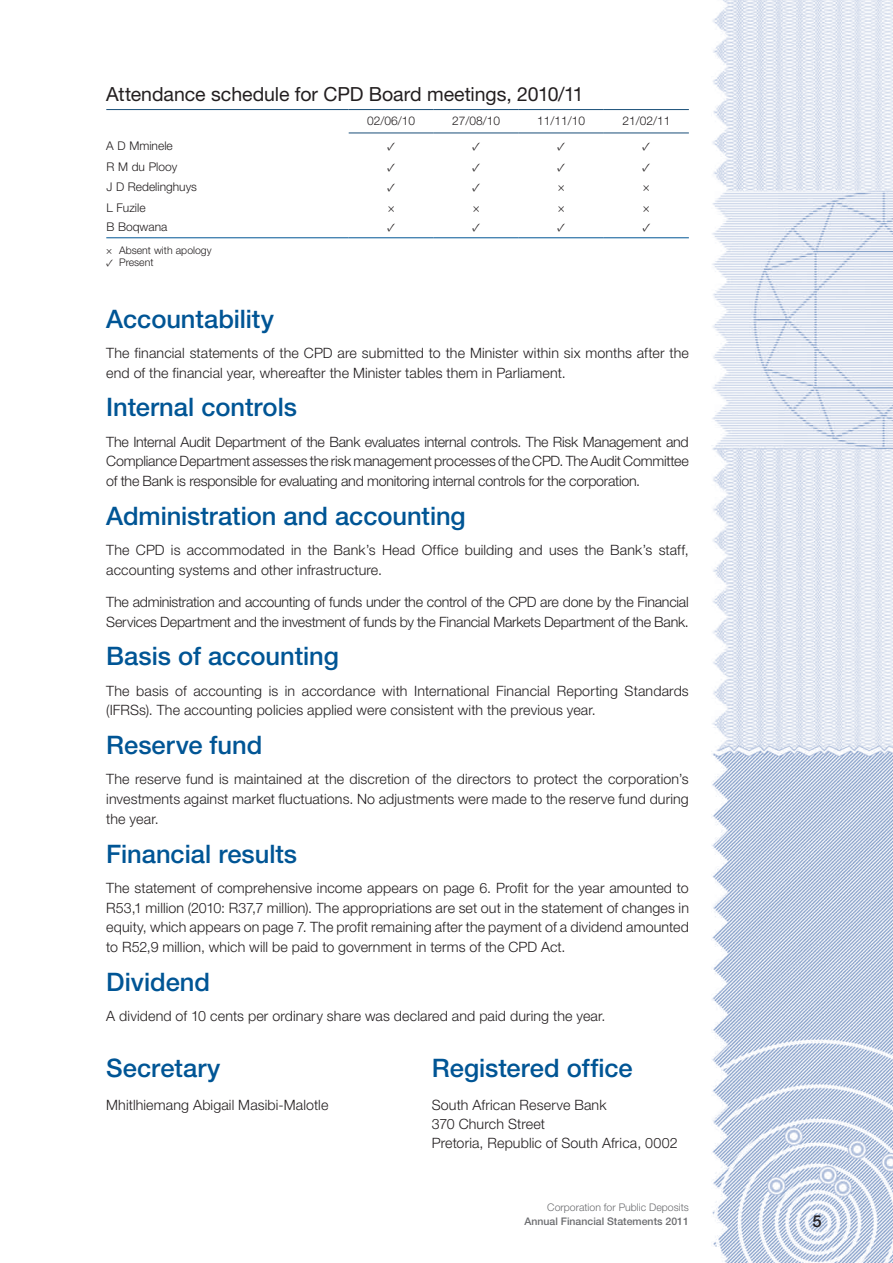
<style>
.page{position:relative;width:893px;height:1263px;background:#fff}
.page>*{position:absolute;margin:0;border:0;box-sizing:border-box;transform-origin:0 0}
.t1{font:500 25.5px "Helvetica Neue LT Pro";color:#005595}
.t2{font:19.5px "Helvetica Neue LT Pro";letter-spacing:-.005em;color:#231f20}
.t3{font:500 16.5px "Helvetica Neue LT Pro";color:#231f20}
.t4{font:300 14.25px/19.6px "Helvetica Neue LT Pro";letter-spacing:.005em;color:#231f20}
.t5{font:300 14.25px/19.6px "Helvetica Neue LT Pro";letter-spacing:-.015em;color:#231f20}
.t6{font:300 12px "Helvetica Neue LT Pro";color:#231f20}
.t7{font:12px "Minion Pro";color:#231f20}
.t8{font:500 10.5px "Helvetica Neue LT Pro";color:#6c6d70}
.t9{font:300 10.5px "Helvetica Neue LT Pro";color:#6c6d70}
.t10{font:300 10.5px "Helvetica Neue LT Pro";color:#231f20}
.s1{font-family:"Minion Pro";font-weight:400}
</style>
<div class="page">
<img style="left:711px;top:0;width:182px;height:1263px">
<hr style="left:106px;top:109px;width:243px;height:1px;background:#184e78">
<hr style="left:349px;top:109px;width:85px;height:1px;background:#184e78">
<hr style="left:434px;top:109px;width:85px;height:1px;background:#184e78">
<hr style="left:519px;top:109px;width:85px;height:1px;background:#184e78">
<hr style="left:604px;top:109px;width:85px;height:1px;background:#184e78">
<hr style="left:106px;top:237px;width:243px;height:1px;background:#005595">
<hr style="left:349px;top:237px;width:85px;height:1px;background:#005595">
<hr style="left:434px;top:237px;width:85px;height:1px;background:#005595">
<hr style="left:519px;top:237px;width:85px;height:1px;background:#005595">
<hr style="left:604px;top:237px;width:85px;height:1px;background:#005595">
<hr style="left:349px;top:133px;width:85px;height:1px;background:#184e78">
<hr style="left:434px;top:133px;width:85px;height:1px;background:#184e78">
<hr style="left:519px;top:133px;width:85px;height:1px;background:#184e78">
<hr style="left:604px;top:133px;width:85px;height:1px;background:#184e78">
<h2 class="t2" style="left:106px;top:82px;width:479px">Attendance schedule for CPD Board meetings, 2010/11</h2>
<p class="t6" style="left:367px;top:114px;width:50px">02/06/10</p>
<p class="t6" style="left:452px;top:114px;width:50px">27/08/10</p>
<p class="t6" style="left:537px;top:114px;width:50px">11/11/10</p>
<p class="t6" style="left:622px;top:114px;width:50px">21/02/11</p>
<p class="t6" style="left:106px;top:138px;width:68px">A D Mminele</p>
<p class="t7" style="left:387px;top:138px;width:10px">✓</p>
<p class="t7" style="left:472px;top:138px;width:10px">✓</p>
<p class="t7" style="left:557px;top:138px;width:10px">✓</p>
<p class="t7" style="left:642px;top:138px;width:10px">✓</p>
<p class="t6" style="left:106px;top:160px;width:73px">R M du Plooy</p>
<p class="t7" style="left:387px;top:159px;width:10px">✓</p>
<p class="t7" style="left:472px;top:159px;width:10px">✓</p>
<p class="t7" style="left:557px;top:159px;width:10px">✓</p>
<p class="t7" style="left:642px;top:159px;width:10px">✓</p>
<p class="t6" style="left:106px;top:179px;width:92px">J D Redelinghuys</p>
<p class="t7" style="left:387px;top:179px;width:10px">✓</p>
<p class="t7" style="left:472px;top:179px;width:10px">✓</p>
<p class="t7" style="left:558px;top:179px;width:8px">×</p>
<p class="t7" style="left:643px;top:179px;width:8px">×</p>
<p class="t6" style="left:106px;top:201px;width:41px">L Fuzile</p>
<p class="t7" style="left:388px;top:200px;width:8px">×</p>
<p class="t7" style="left:473px;top:200px;width:8px">×</p>
<p class="t7" style="left:558px;top:200px;width:8px">×</p>
<p class="t7" style="left:643px;top:200px;width:8px">×</p>
<p class="t6" style="left:106px;top:220px;width:63px">B Boqwana</p>
<p class="t7" style="left:387px;top:220px;width:10px">✓</p>
<p class="t7" style="left:472px;top:220px;width:10px">✓</p>
<p class="t7" style="left:557px;top:220px;width:10px">✓</p>
<p class="t7" style="left:642px;top:220px;width:10px">✓</p>
<p class="t10" style="left:106px;top:244px;width:107px"><span class="s1">×</span> Absent with apology</p>
<p class="t10" style="left:106px;top:256px;width:49px"><span class="s1">✓</span> Present</p>
<h1 class="t1" style="left:106px;top:303px;width:169px">Accountability</h1>
<p class="t4" style="left:106px;top:343px;width:584px">The financial statements of the CPD are submitted to the Minister within six months after the end of the financial year, whereafter the Minister tables them in Parliament.</p>
<h1 class="t1" style="left:106px;top:392px;width:192px">Internal controls</h1>
<p class="t4" style="left:106px;top:431px;width:584px;text-align:justify">The Internal Audit Department of the Bank evaluates internal controls. The Risk Management and Compliance Department assesses the risk management processes of the CPD. The Audit Committee of the Bank is responsible for evaluating and monitoring internal controls for the corporation.</p>
<h1 class="t1" style="left:106px;top:500px;width:361px">Administration and accounting</h1>
<p class="t4" style="left:106px;top:540px;width:584px">The CPD is accommodated in the Bank’s Head Office building and uses the Bank’s staff, accounting systems and other infrastructure.</p>
<p class="t5" style="left:106px;top:592px;width:584px">The administration and accounting of funds under the control of the CPD are done by the Financial<br>Services Department and the investment of funds by the Financial Markets Department of the Bank.</p>
<h1 class="t1" style="left:106px;top:641px;width:234px">Basis of accounting</h1>
<p class="t4" style="left:106px;top:680px;width:584px">The basis of accounting is in accordance with International Financial Reporting Standards (IFRSs). The accounting policies applied were consistent with the previous year.</p>
<h1 class="t1" style="left:106px;top:730px;width:158px">Reserve fund</h1>
<p class="t4" style="left:106px;top:769px;width:584px;text-align:justify">The reserve fund is maintained at the discretion of the directors to protect the corporation’s investments against market fluctuations. No adjustments were made to the reserve fund during the year.</p>
<h1 class="t1" style="left:106px;top:838px;width:192px">Financial results</h1>
<p class="t4" style="left:106px;top:878px;width:584px;text-align:justify">The statement of comprehensive income appears on page 6. Profit for the year amounted to R53,1 million (2010: R37,7 million). The appropriations are set out in the statement of changes in equity, which appears on page 7. The profit remaining after the payment of a dividend amounted to R52,9 million, which will be paid to government in terms of the CPD Act.</p>
<h1 class="t1" style="left:106px;top:966px;width:105px">Dividend</h1>
<p class="t4" style="left:106px;top:1006px;width:501px">A dividend of 10 cents per ordinary share was declared and paid during the year.</p>
<h1 class="t1" style="left:106px;top:1053px;width:116px">Secretary</h1>
<h1 class="t1" style="left:432px;top:1053px;width:202px">Registered office</h1>
<p class="t4" style="left:106px;top:1094px;width:224px">Mhitlhiemang Abigail Masibi-Malotle</p>
<p class="t4" style="left:432px;top:1095px;width:247px;line-height:19.2px">South African Reserve Bank<br>370 Church Street<br>Pretoria, Republic of South Africa, 0002</p>
<p class="t9" style="left:547px;top:1201px;width:143px">Corporation for Public Deposits</p>
<p class="t8" style="left:524px;top:1215px;width:166px">Annual Financial Statements 2011</p>
<p class="t3" style="left:813px;top:1211px;width:11px">5</p>
</div>
